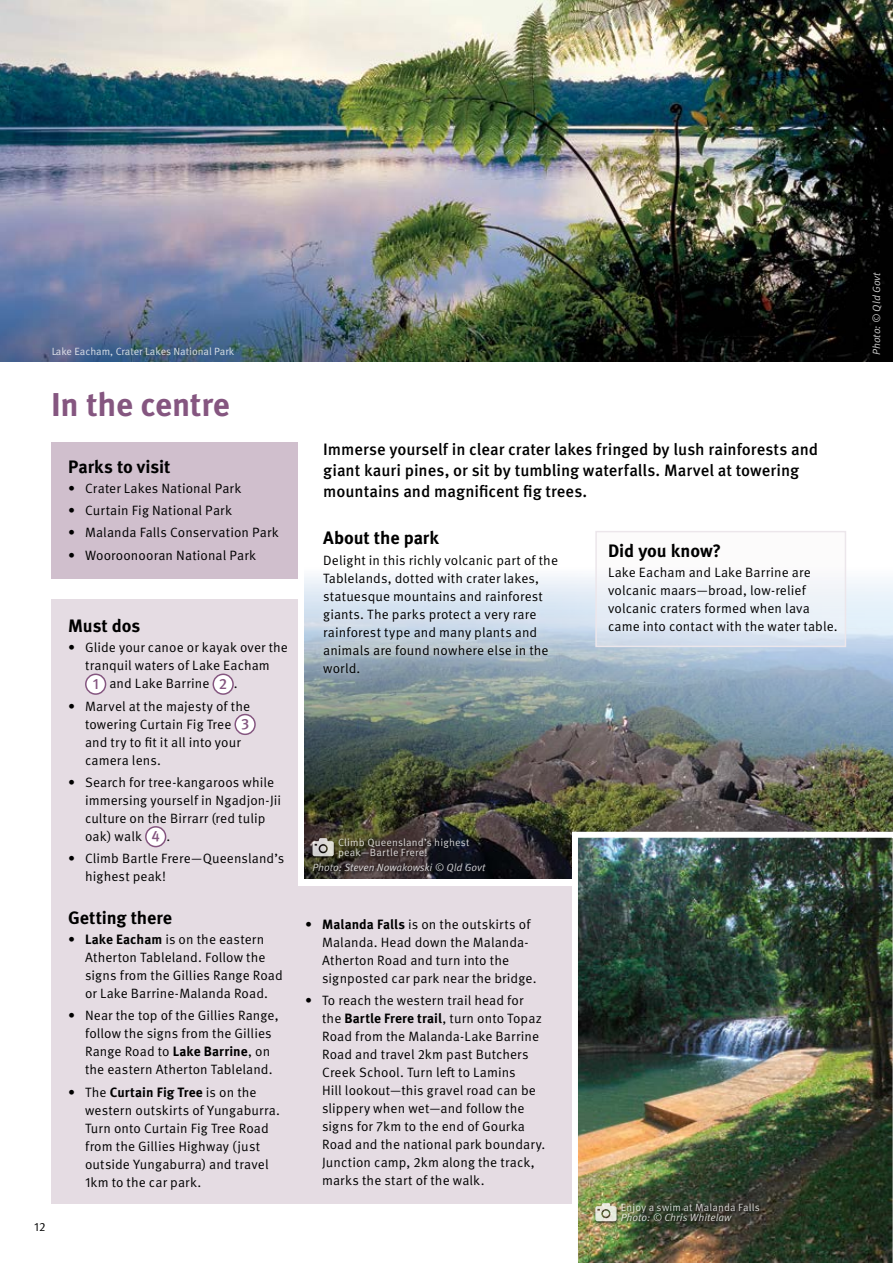
<style>
.page{position:relative;width:893px;height:1263px;background:#fff}
.page>*{position:absolute;margin:0;border:0;box-sizing:border-box;transform-origin:0 0}
.t1{font:700 33px "Meta Pro";letter-spacing:-.01em;color:#855680}
.t2{font:700 18px "Meta Pro";letter-spacing:-.005em;color:#000}
.t3{font:500 16.5px/21px "Meta Pro";color:#000}
.t4{font:13.5px/18px "Meta Pro Norm";letter-spacing:.005em;color:#000}
.t5{font:700 13.5px "Meta Pro";letter-spacing:.005em;color:#000}
.t6{font:12px "Meta Pro Norm";color:#000}
.t7{font:10.5px/10.5px "Meta Pro Norm";letter-spacing:.01em;color:#fff}
.t8{font:10.5px "Meta Pro Norm Ita";color:#fff}
.s1{font-family:"Meta Pro";font-weight:500;font-size:15px;color:#855680}
.s2{font-family:"Meta Pro";font-weight:700}
.s3{font-family:"Meta Pro Norm";font-weight:400}
</style>
<div class="page">
<img style="left:0;top:0;width:893px;height:361px">
<div style="left:51px;top:885px;width:524px;height:318px;background:#e5dce3"></div>
<div style="left:51px;top:599px;width:247px;height:561px;background:#e5dce3"></div>
<img style="left:305px;top:576px;width:588px;height:303px">
<div style="left:51px;top:442px;width:247px;height:136px;background:#d0bfcd"></div>
<div style="left:315px;top:524px;width:251px;height:157px;background:#fff;opacity:.75"></div>
<div style="left:86px;top:674px;width:20px;height:20px;background:#fff;border-radius:50%"></div>
<div style="left:85px;top:673px;width:21px;height:22px;border:2px solid #855680;border-radius:50%"></div>
<div style="left:213px;top:674px;width:20px;height:20px;background:#fff;border-radius:50%"></div>
<div style="left:213px;top:673px;width:21px;height:22px;border:2px solid #855680;border-radius:50%"></div>
<div style="left:235px;top:714px;width:20px;height:20px;background:#fff;border-radius:50%"></div>
<div style="left:234px;top:714px;width:22px;height:21px;border:2px solid #855680;border-radius:50%"></div>
<div style="left:146px;top:827px;width:20px;height:19px;background:#fff;border-radius:50%"></div>
<div style="left:145px;top:826px;width:21px;height:21px;border:2px solid #855680;border-radius:50%"></div>
<img style="left:569px;top:829px;width:324px;height:434px">
<div style="left:312px;top:838px;width:176px;height:38px;background:#000;opacity:.75"></div>
<svg style="left:313px;top:838px;width:21px;height:18px"></svg>
<div style="left:594px;top:1203px;width:168px;height:22px;background:#000;opacity:.75"></div>
<svg style="left:595px;top:1203px;width:22px;height:18px"></svg>
<div style="left:596px;top:532px;width:249px;height:114px;background:linear-gradient(to bottom,#fffffd,#dbe6f2)"></div>
<div style="left:595px;top:531px;width:251px;height:116px;border:2px solid #ece6eb"></div>
<p class="t7" style="left:51px;top:345px;width:185px">Lake Eacham, Crater Lakes National Park</p>
<h1 class="t1" style="left:51px;top:379px;width:180px">In the centre</h1>
<h2 class="t2" style="left:68px;top:452px;width:104px">Parks to visit</h2>
<p class="t4" style="left:68px;top:478px;width:175px">• Crater Lakes National Park</p>
<p class="t4" style="left:68px;top:501px;width:165px">• Curtain Fig National Park</p>
<p class="t4" style="left:68px;top:523px;width:212px">• Malanda Falls Conservation Park</p>
<p class="t4" style="left:68px;top:545px;width:190px">• Wooroonooran National Park</p>
<p class="t6" style="left:34px;top:1218px;width:13px">12</p>
<h2 class="t2" style="left:68px;top:612px;width:74px">Must dos</h2>
<p class="t4" style="left:68px;top:638px;width:221px">• Glide your canoe or kayak over the</p>
<p class="t4" style="left:85px;top:656px;width:186px">tranquil waters of Lake Eacham</p>
<p class="t4" style="left:93px;top:674px;width:146px"><span class="s1">1</span> and Lake Barrine <span class="s1">2</span> .</p>
<p class="t4" style="left:85px;top:696px;width:167px;text-indent:-17px">• Marvel at the majesty of the towering Curtain Fig Tree <span class="s1">3 </span>and try to fit it all into your camera lens.</p>
<p class="t4" style="left:85px;top:772px;width:198px;text-indent:-17px">• Search for tree-kangaroos while immersing yourself in Ngadjon-Jii culture on the Birrarr (red tulip oak) walk <span class="s1">4</span> .</p>
<p class="t4" style="left:85px;top:849px;width:201px;text-indent:-17px">• Climb Bartle Frere—Queensland’s highest peak!</p>
<h2 class="t2" style="left:68px;top:904px;width:106px">Getting there</h2>
<p class="t4" style="left:85px;top:930px;width:199px;text-indent:-17px">• <span class="s2">Lake Eacham</span> is on the eastern<br>Atherton Tableland. Follow the signs from the Gillies Range Road or Lake Barrine-Malanda Road.</p>
<p class="t4" style="left:85px;top:1006px;width:195px;text-indent:-17px">• Near the top of the Gillies Range, follow the signs from the Gillies<br>Range Road to <span class="s2">Lake Barrine</span>, on the eastern Atherton Tableland.</p>
<p class="t5" style="left:68px;top:1081px;width:190px"><span class="s3">• The</span> Curtain Fig Tree <span class="s3">is on the</span></p>
<p class="t4" style="left:85px;top:1100px;width:196px">western outskirts of Yungaburra.<br>Turn onto Curtain Fig Tree Road from the Gillies Highway (just outside Yungaburra) and travel<br>1km to the car park.</p>
<p class="t3" style="left:323px;top:437px;width:497px">Immerse yourself in clear crater lakes fringed by lush rainforests and giant kauri pines, or sit by tumbling waterfalls. Marvel at towering mountains and magnificent fig trees.</p>
<h2 class="t2" style="left:323px;top:524px;width:117px">About the park</h2>
<p class="t4" style="left:323px;top:550px;width:236px">Delight in this richly volcanic part of the Tablelands, dotted with crater lakes, statuesque mountains and rainforest giants. The parks protect a very rare rainforest type and many plants and animals are found nowhere else in the world.</p>
<h2 class="t2" style="left:608px;top:536px;width:115px">Did you know?</h2>
<p class="t4" style="left:608px;top:562px;width:231px">Lake Eacham and Lake Barrine are volcanic maars—broad, low-relief volcanic craters formed when lava came into contact with the water table.</p>
<p class="t7" style="left:338px;top:836px;width:133px">Climb Queensland’s highest peak—Bartle Frere!</p>
<p class="t8" style="left:313px;top:859px;width:174px">Photo: Steven Nowakowski © Qld Govt</p>
<p class="t4" style="left:322px;top:914px;width:216px;text-indent:-17px">• <span class="s2">Malanda Falls</span> is on the outskirts of Malanda. Head down the Malanda-Atherton Road and turn into the signposted car park near the bridge.</p>
<p class="t4" style="left:322px;top:991px;width:225px;text-indent:-17px">• To reach the western trail head for the <span class="s2">Bartle Frere trail</span>, turn onto Topaz Road from the Malanda-Lake Barrine Road and travel 2km past Butchers Creek School. Turn left to Lamins<br>Hill lookout—this gravel road can be slippery when wet—and follow the signs for 7km to the end of Gourka Road and the national park boundary.<br>Junction camp, 2km along the track, marks the start of the walk.</p>
<p class="t7" style="left:621px;top:1201px;width:141px">Enjoy a swim at Malanda Falls</p>
<p class="t8" style="left:621px;top:1209px;width:112px">Photo: © Chris Whitelaw</p>
<p class="t8" style="left:869px;top:355px;width:84px;rotate:-90deg">Photo: © Qld Govt</p>
</div>
